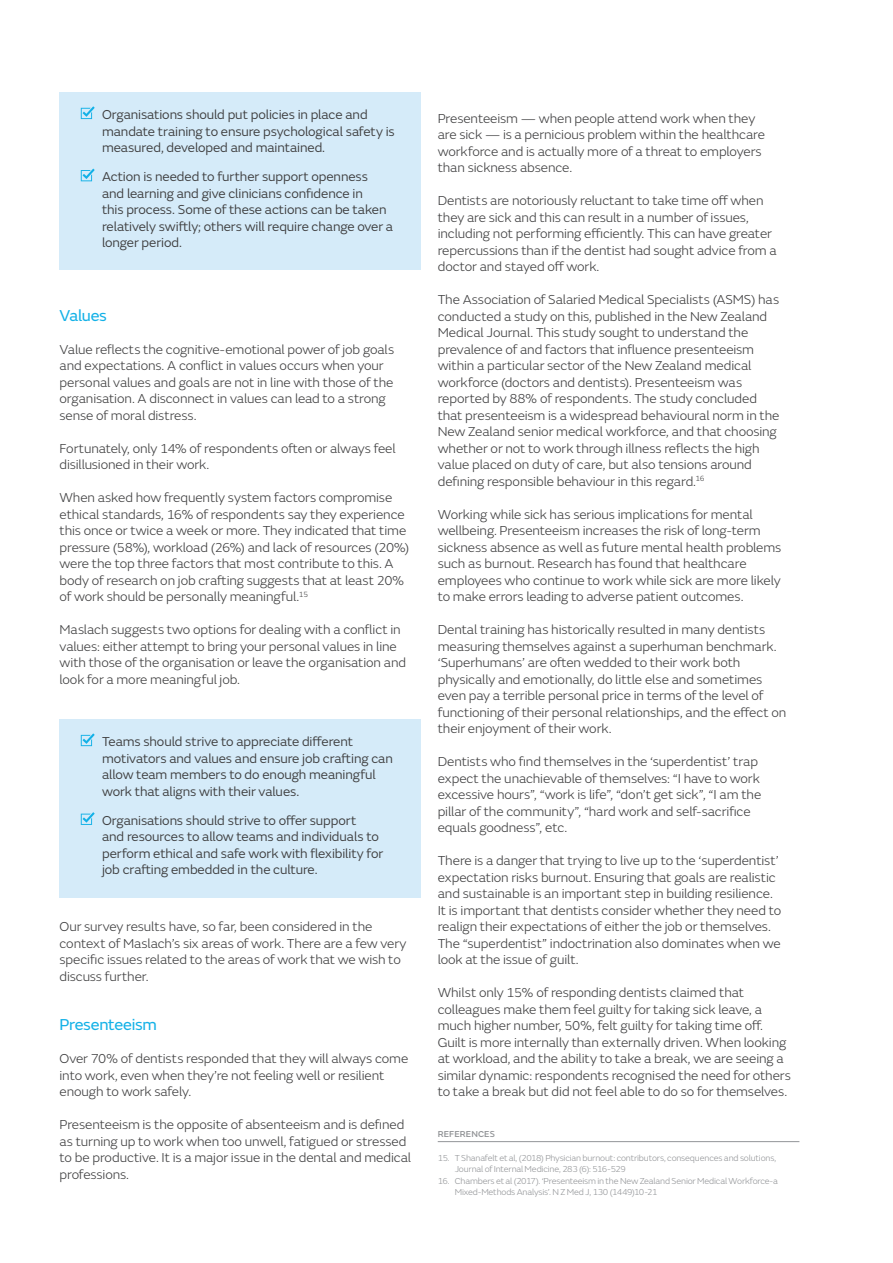
<style>
.page{position:relative;width:893px;height:1263px;background:#fff}
.page>*{position:absolute;margin:0;border:0;box-sizing:border-box;transform-origin:0 0}
.t1{font:16.5px "FS Emeric";letter-spacing:-.02em;color:#13b1e7}
.t2{font:300 13.5px/16.5px "FS Emeric";letter-spacing:-.005em;color:#3e3e3f}
.t3{font:13.5px/16.5px "FS Emeric";letter-spacing:-.005em;color:#3e3e3f}
.t4{font:300 9px/11.2px "FS Emeric";letter-spacing:-.02em;color:#939598}
.t5{font:500 9px "FS Emeric";letter-spacing:.005em;color:#939598}
</style>
<div class="page">
<div style="left:60px;top:92px;width:361px;height:83px;background:#d5ebf9"></div>
<div style="left:60px;top:154px;width:361px;height:116px;background:#d5ebf9"></div>
<div style="left:60px;top:719px;width:361px;height:99px;background:#d5ebf9"></div>
<div style="left:60px;top:798px;width:361px;height:99px;background:#d5ebf9"></div>
<svg style="left:81px;top:106px;width:14px;height:13px"></svg>
<svg style="left:81px;top:169px;width:14px;height:12px"></svg>
<svg style="left:81px;top:733px;width:14px;height:13px"></svg>
<svg style="left:81px;top:812px;width:14px;height:13px"></svg>
<hr style="left:438px;top:1141px;width:361px;height:1px;background:#939598">
<p class="t3" style="left:102px;top:106px;width:294px">Organisations should put policies in place and mandate training to ensure psychological safety is measured, developed and maintained.</p>
<p class="t3" style="left:102px;top:168px;width:293px">Action is needed to further support openness and learning and give clinicians confidence in<br>this process. Some of these actions can be taken relatively swiftly; others will require change over a longer period.</p>
<p class="t1" style="left:60px;top:303px;width:49px">Values</p>
<p class="t2" style="left:60px;top:340px;width:336px">Value reflects the cognitive-emotional power of job goals and expectations. A conflict in values occurs when your personal values and goals are not in line with those of the organisation. A disconnect in values can lead to a strong sense of moral distress.</p>
<p class="t2" style="left:60px;top:439px;width:338px">Fortunately, only 14% of respondents often or always feel disillusioned in their work.</p>
<p class="t2" style="left:60px;top:489px;width:351px">When asked how frequently system factors compromise ethical standards, 16% of respondents say they experience this once or twice a week or more. They indicated that time pressure (58%), workload (26%) and lack of resources (20%) were the top three factors that most contribute to this. A body of research on job crafting suggests that at least 20% of work should be personally meaningful.<sup>15</sup></p>
<p class="t2" style="left:60px;top:621px;width:348px">Maslach suggests two options for dealing with a conflict in values: either attempt to bring your personal values in line with those of the organisation or leave the organisation and look for a more meaningful job.</p>
<p class="t3" style="left:102px;top:733px;width:292px">Teams should strive to appreciate different motivators and values and ensure job crafting can allow team members to do enough meaningful work that aligns with their values.</p>
<p class="t3" style="left:102px;top:811px;width:283px">Organisations should strive to offer support<br>and resources to allow teams and individuals to perform ethical and safe work with flexibility for job crafting embedded in the culture.</p>
<p class="t2" style="left:60px;top:918px;width:348px">Our survey results have, so far, been considered in the context of Maslach’s six areas of work. There are a few very specific issues related to the areas of work that we wish to discuss further.</p>
<p class="t1" style="left:60px;top:1013px;width:99px">Presenteeism</p>
<p class="t2" style="left:60px;top:1050px;width:350px">Over 70% of dentists responded that they will always come into work, even when they’re not feeling well or resilient enough to work safely.</p>
<p class="t2" style="left:60px;top:1116px;width:353px">Presenteeism is the opposite of absenteeism and is defined as turning up to work when too unwell, fatigued or stressed to be productive. It is a major issue in the dental and medical professions.</p>
<p class="t2" style="left:438px;top:109px;width:329px">Presenteeism — when people attend work when they are sick — is a pernicious problem within the healthcare workforce and is actually more of a threat to employers than sickness absence.</p>
<p class="t2" style="left:438px;top:192px;width:340px">Dentists are notoriously reluctant to take time off when they are sick and this can result in a number of issues, including not performing efficiently. This can have greater repercussions than if the dentist had sought advice from a doctor and stayed off work.</p>
<p class="t2" style="left:438px;top:291px;width:343px">The Association of Salaried Medical Specialists (ASMS) has conducted a study on this, published in the New Zealand Medical Journal. This study sought to understand the prevalence of and factors that influence presenteeism within a particular sector of the New Zealand medical workforce (doctors and dentists). Presenteeism was reported by 88% of respondents. The study concluded that presenteeism is a widespread behavioural norm in the New Zealand senior medical workforce, and that choosing whether or not to work through illness reflects the high value placed on duty of care, but also tensions around defining responsible behaviour in this regard.<sup>16</sup></p>
<p class="t2" style="left:438px;top:505px;width:345px">Working while sick has serious implications for mental wellbeing. Presenteeism increases the risk of long-term sickness absence as well as future mental health problems such as burnout. Research has found that healthcare employees who continue to work while sick are more likely to make errors leading to adverse patient outcomes.</p>
<p class="t2" style="left:438px;top:621px;width:350px">Dental training has historically resulted in many dentists measuring themselves against a superhuman benchmark. ‘Superhumans’ are often wedded to their work both physically and emotionally, do little else and sometimes even pay a terrible personal price in terms of the level of functioning of their personal relationships, and the effect on their enjoyment of their work.</p>
<p class="t2" style="left:438px;top:753px;width:325px">Dentists who find themselves in the ‘superdentist’ trap expect the unachievable of themselves: “I have to work excessive hours”, “work is life”, “don’t get sick”, “I am the pillar of the community”, “hard work and self-sacrifice equals goodness”, etc.</p>
<p class="t2" style="left:438px;top:852px;width:345px">There is a danger that trying to live up to the ‘superdentist’ expectation risks burnout. Ensuring that goals are realistic and sustainable is an important step in building resilience.<br>It is important that dentists consider whether they need to realign their expectations of either the job or themselves.<br>The “superdentist” indoctrination also dominates when we look at the issue of guilt.</p>
<p class="t2" style="left:438px;top:984px;width:355px">Whilst only 15% of responding dentists claimed that colleagues make them feel guilty for taking sick leave, a much higher number, 50%, felt guilty for taking time off.<br>Guilt is more internally than externally driven. When looking at workload, and the ability to take a break, we are seeing a similar dynamic: respondents recognised the need for others to take a break but did not feel able to do so for themselves.</p>
<p class="t5" style="left:438px;top:1127px;width:59px">REFERENCES</p>
<p class="t4" style="left:455px;top:1152px;width:323px;text-indent:-17px">15. T Shanafelt et al, (2018) Physician burnout: contributors, consequences and solutions,<br>Journal of Internal Medicine, 283 (6): 516-529</p>
<p class="t4" style="left:455px;top:1175px;width:325px;text-indent:-17px">16. Chambers et al (2017). ‘Presenteeism in the New Zealand Senior Medical Workforce-a<br>Mixed-Methods Analysis’. N Z Med J, 130 (1449)10-21</p>
</div>
